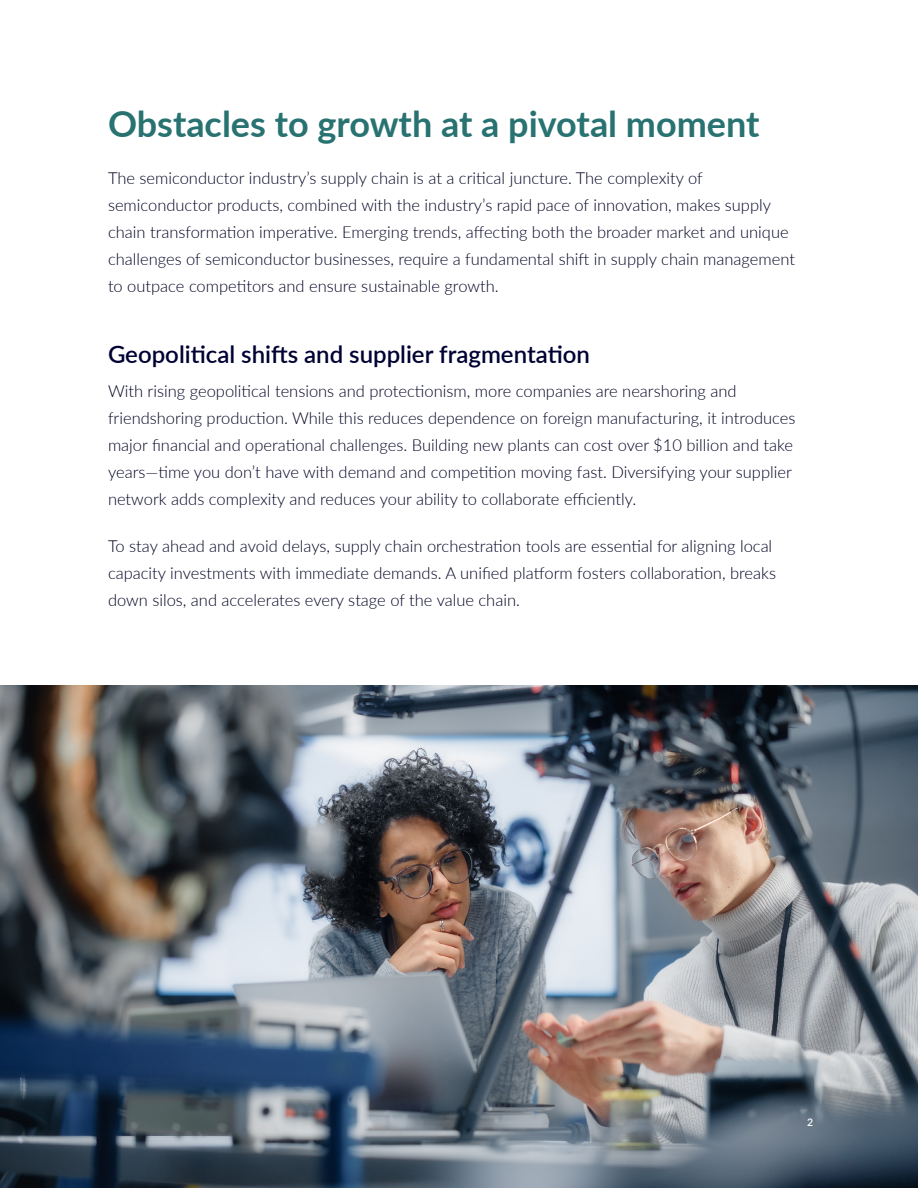
<style>
.page{position:relative;width:918px;height:1188px;background:#fff}
.page>*{position:absolute;margin:0;border:0;box-sizing:border-box;transform-origin:0 0}
.t1{font:700 36px "Lato";color:#287271}
.t2{font:600 24px "Lato";color:#010233}
.Body_text{font:300 16.5px/27px "Lato";color:#010223}
.Folio{font:600 10.5px "Lato";color:#fff}
</style>
<div class="page">
<img style="left:0;top:686px;width:918px;height:502px">
<h2 class="t1" style="left:108px;top:97px;width:653px">Obstacles to growth at a pivotal moment</h2>
<p class="Body_text" style="left:108px;top:164px;width:689px">The semiconductor industry’s supply chain is at a critical juncture. The complexity of semiconductor products, combined with the industry’s rapid pace of innovation, makes supply chain transformation imperative. Emerging trends, affecting both the broader market and unique challenges of semiconductor businesses, require a fundamental shift in supply chain management to outpace competitors and ensure sustainable growth.</p>
<h3 class="t2" style="left:108px;top:337px;width:483px">Geopolitical shifts and supplier fragmentation</h3>
<p class="Body_text" style="left:108px;top:377px;width:689px">With rising geopolitical tensions and protectionism, more companies are nearshoring and friendshoring production. While this reduces dependence on foreign manufacturing, it introduces major financial and operational challenges. Building new plants can cost over $10 billion and take years—time you don’t have with demand and competition moving fast. Diversifying your supplier network adds complexity and reduces your ability to collaborate efficiently.</p>
<p class="Body_text" style="left:108px;top:532px;width:670px">To stay ahead and avoid delays, supply chain orchestration tools are essential for aligning local capacity investments with immediate demands. A unified platform fosters collaboration, breaks down silos, and accelerates every stage of the value chain.</p>
<p class="Folio" style="left:807px;top:1115px;width:8px">2</p>
</div>
